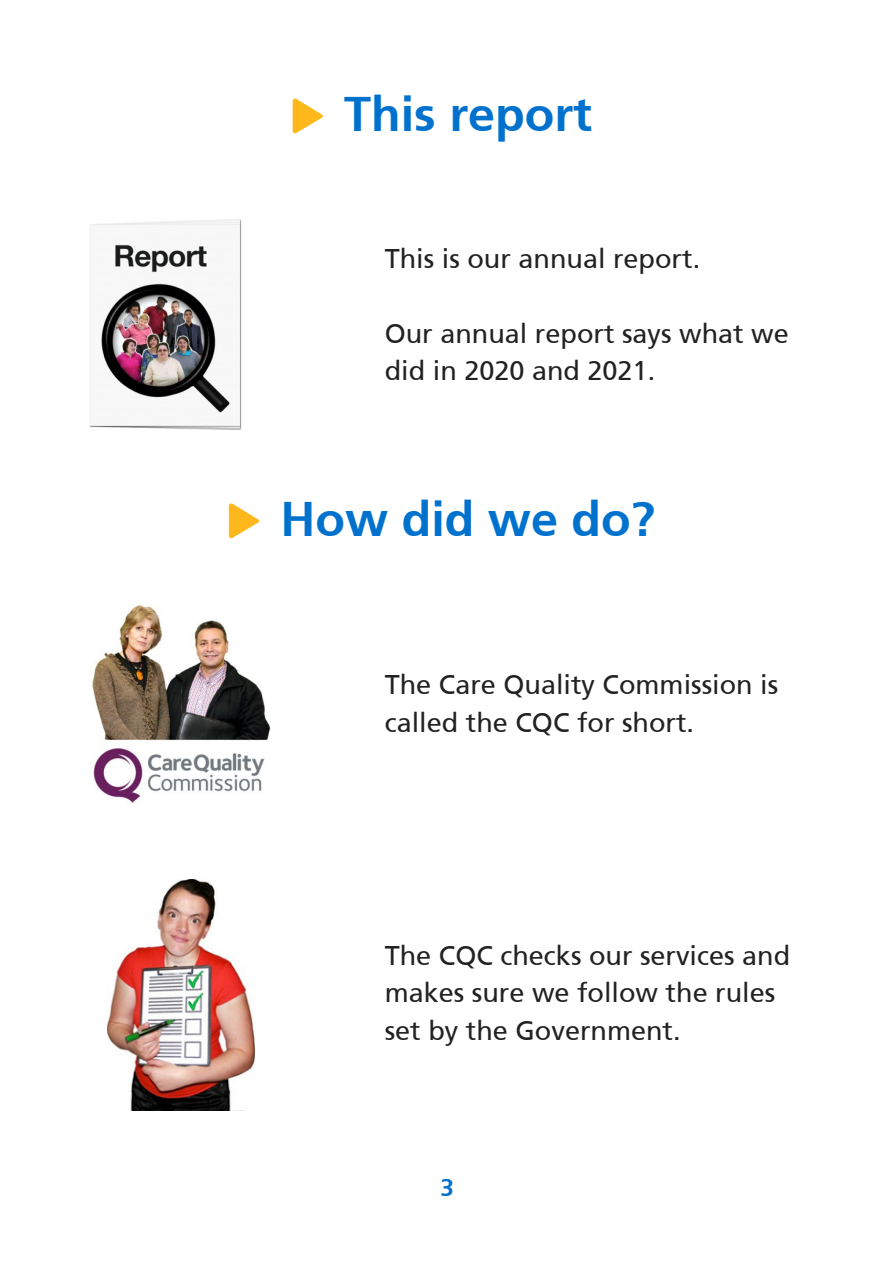
<style>
.page{position:relative;width:894px;height:1264px;background:#fff}
.page>*{position:absolute;margin:0;border:0;box-sizing:border-box;transform-origin:0 0}
.t1{font:700 48.45px "Frutiger SAIN Bdv 1";color:#0072ce}
.t2{font:27px/37.2px "Frutiger SAIN Rmv 1 Roman";color:#222}
.t3{font:700 24.3px "Frutiger SAIN Bdv 1";color:#0072ce}
</style>
<div class="page">
<svg style="left:292px;top:98px;width:31px;height:36px"></svg>
<img style="left:90px;top:219px;width:152px;height:211px">
<svg style="left:229px;top:503px;width:30px;height:36px"></svg>
<img style="left:92px;top:605px;width:179px;height:198px">
<img style="left:108px;top:879px;width:146px;height:231px">
<p class="t1" style="left:344px;top:86px;width:249px">This report</p>
<p class="t2" style="left:384px;top:241px;width:317px">This is our annual report.</p>
<p class="t2" style="left:384px;top:315px;width:405px">Our annual report says what we did in 2020 and 2021.</p>
<p class="t1" style="left:280px;top:490px;width:376px">How did we do?</p>
<p class="t2" style="left:384px;top:667px;width:395px">The Care Quality Commission is called the CQC for short.</p>
<p class="t2" style="left:384px;top:938px;width:407px">The CQC checks our services and makes sure we follow the rules set by the Government.</p>
<p class="t3" style="left:440px;top:1173px;width:15px">3</p>
</div>
